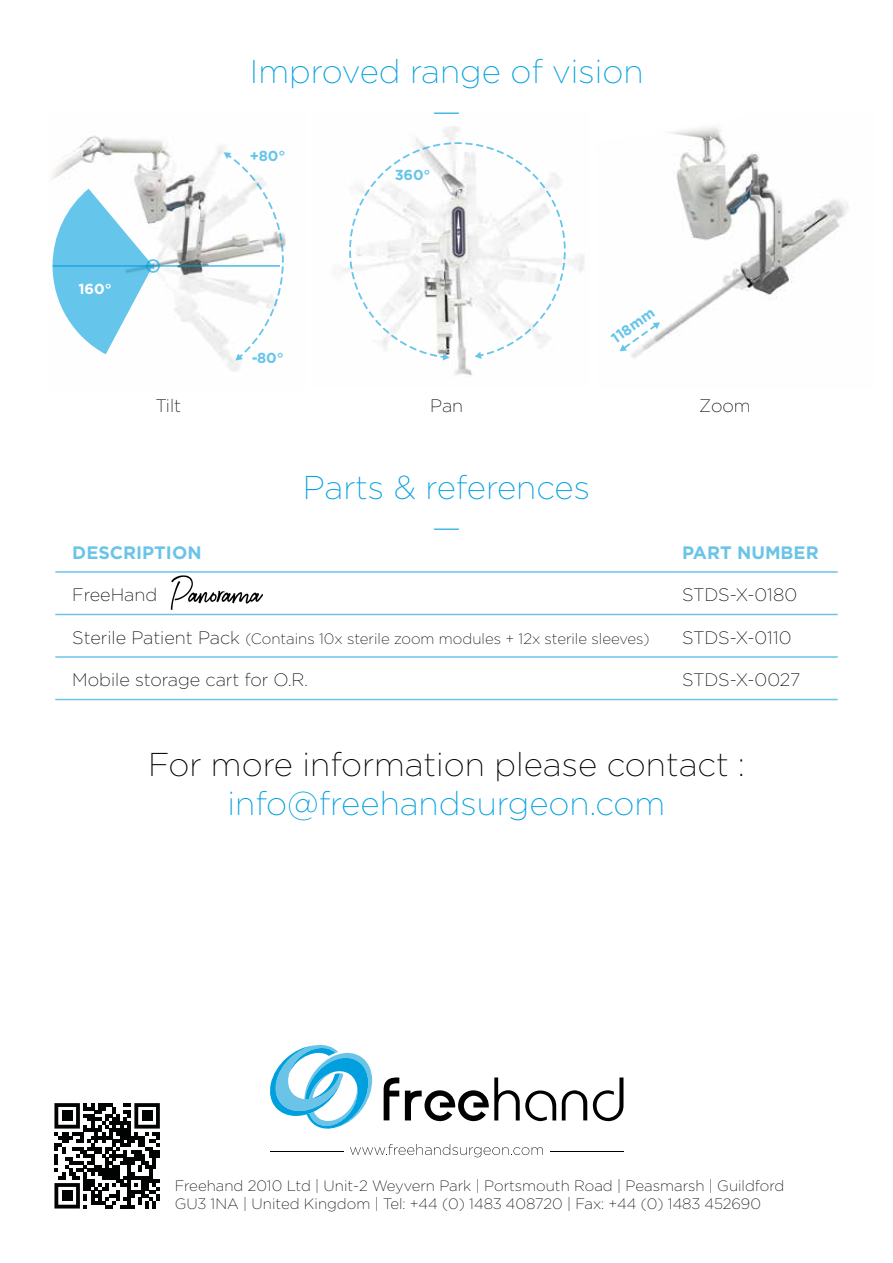
<style>
.page{position:relative;width:893px;height:1263px;background:#fff}
.page>*{position:absolute;margin:0;border:0;box-sizing:border-box;transform-origin:0 0}
.t1{font:200 33px/39.6px "Gotham";color:#00a0df;text-align:center}
.t2{font:200 33px "Gotham";color:#000}
.t3{font:200 18px "Gotham";color:#000}
.t4{font:700 18px "Gotham";color:#6bc4e8}
.t5{font:200 15px/18px "Gotham";color:#000}
.t6{font:700 14.55px "Gotham";letter-spacing:-.005em;color:#009fdd}
.t7{font:700 14.55px "Gotham";color:#fff}
.s1{font-size:18px}
</style>
<div class="page">
<svg style="left:54px;top:1103px;width:106px;height:105px"></svg>
<div style="left:62px;top:1110px;width:11px;height:11px;background:#010202"></div>
<div style="left:142px;top:1110px;width:11px;height:11px;background:#010202"></div>
<div style="left:62px;top:1190px;width:11px;height:11px;background:#010202"></div>
<img style="left:52px;top:135px;width:234px;height:236px">
<svg style="left:224px;top:152px;width:60px;height:208px"></svg>
<hr style="left:53px;top:265px;width:227px;height:2px;background:#009fdd">
<svg style="left:53px;top:189px;width:101px;height:165px"></svg>
<div style="left:146px;top:259px;width:14px;height:14px;border:2px solid #009fdd;border-radius:50%"></div>
<img style="left:342px;top:126px;width:242px;height:249px">
<svg style="left:349px;top:142px;width:217px;height:216px"></svg>
<svg style="left:438px;top:353px;width:11px;height:8px"></svg>
<svg style="left:475px;top:352px;width:11px;height:7px"></svg>
<img style="left:619px;top:127px;width:229px;height:231px">
<svg style="left:620px;top:322px;width:40px;height:29px"></svg>
<hr style="left:270px;top:1151px;width:73px;height:1px;background:#000">
<hr style="left:550px;top:1151px;width:73px;height:1px;background:#000">
<svg style="left:384px;top:1077px;width:15px;height:43px"></svg>
<svg style="left:562px;top:1090px;width:25px;height:30px"></svg>
<svg style="left:405px;top:1077px;width:151px;height:45px"></svg>
<svg style="left:593px;top:1077px;width:30px;height:44px"></svg>
<svg style="left:270px;top:1044px;width:102px;height:85px"></svg>
<svg style="left:350px;top:1144px;width:193px;height:13px"></svg>
<hr style="left:55px;top:571px;width:621px;height:2px;background:#6bc4e8">
<hr style="left:676px;top:571px;width:162px;height:2px;background:#6bc4e8">
<hr style="left:55px;top:614px;width:621px;height:1px;background:#6bc4e8">
<hr style="left:676px;top:614px;width:162px;height:1px;background:#6bc4e8">
<hr style="left:55px;top:656px;width:621px;height:2px;background:#6bc4e8">
<hr style="left:676px;top:656px;width:162px;height:2px;background:#6bc4e8">
<hr style="left:55px;top:699px;width:621px;height:1px;background:#6bc4e8">
<hr style="left:676px;top:699px;width:162px;height:1px;background:#6bc4e8">
<svg style="left:171px;top:575px;width:92px;height:35px"></svg>
<h1 class="t1" style="left:250px;top:52px;width:395px">Improved range of vision —</h1>
<p class="t7" style="left:78px;top:280px;width:35px">160°</p>
<p class="t6" style="left:250px;top:148px;width:37px">+80°</p>
<p class="t6" style="left:251px;top:349px;width:34px">-80°</p>
<p class="t6" style="left:394px;top:166px;width:38px">360°</p>
<p class="t6" style="left:608px;top:332px;width:51px;rotate:-35deg">118mm</p>
<p class="t3" style="left:156px;top:396px;width:27px">Tilt</p>
<p class="t3" style="left:430px;top:396px;width:35px">Pan</p>
<p class="t3" style="left:699px;top:396px;width:53px">Zoom</p>
<h1 class="t1" style="left:303px;top:467px;width:289px">Parts &amp; references —</h1>
<p class="t4" style="left:72px;top:542px;width:131px">DESCRIPTION</p>
<p class="t4" style="left:682px;top:542px;width:138px">PART NUMBER</p>
<p class="t3" style="left:72px;top:585px;width:87px">FreeHand</p>
<p class="t3" style="left:682px;top:585px;width:117px">STDS-X-0180</p>
<p class="t5" style="left:72px;top:629px;width:579px"><span class="s1">Sterile Patient Pack</span> (Contains 10x sterile zoom modules + 12x sterile sleeves)</p>
<p class="t3" style="left:682px;top:628px;width:111px">STDS-X-0110</p>
<p class="t3" style="left:72px;top:670px;width:237px">Mobile storage cart for O.R.</p>
<p class="t3" style="left:682px;top:670px;width:119px">STDS-X-0027</p>
<h1 class="t2" style="left:148px;top:746px;width:598px">For more information please contact :</h1>
<h1 class="t1" style="left:228px;top:783px;width:439px">info@freehandsurgeon.com</h1>
<p class="t5" style="left:175px;top:1176px;width:611px">Freehand 2010 Ltd | Unit-2 Weyvern Park | Portsmouth Road | Peasmarsh | Guildford<br>GU3 1NA | United Kingdom | Tel: +44 (0) 1483 408720 | Fax: +44 (0) 1483 452690</p>
</div>
